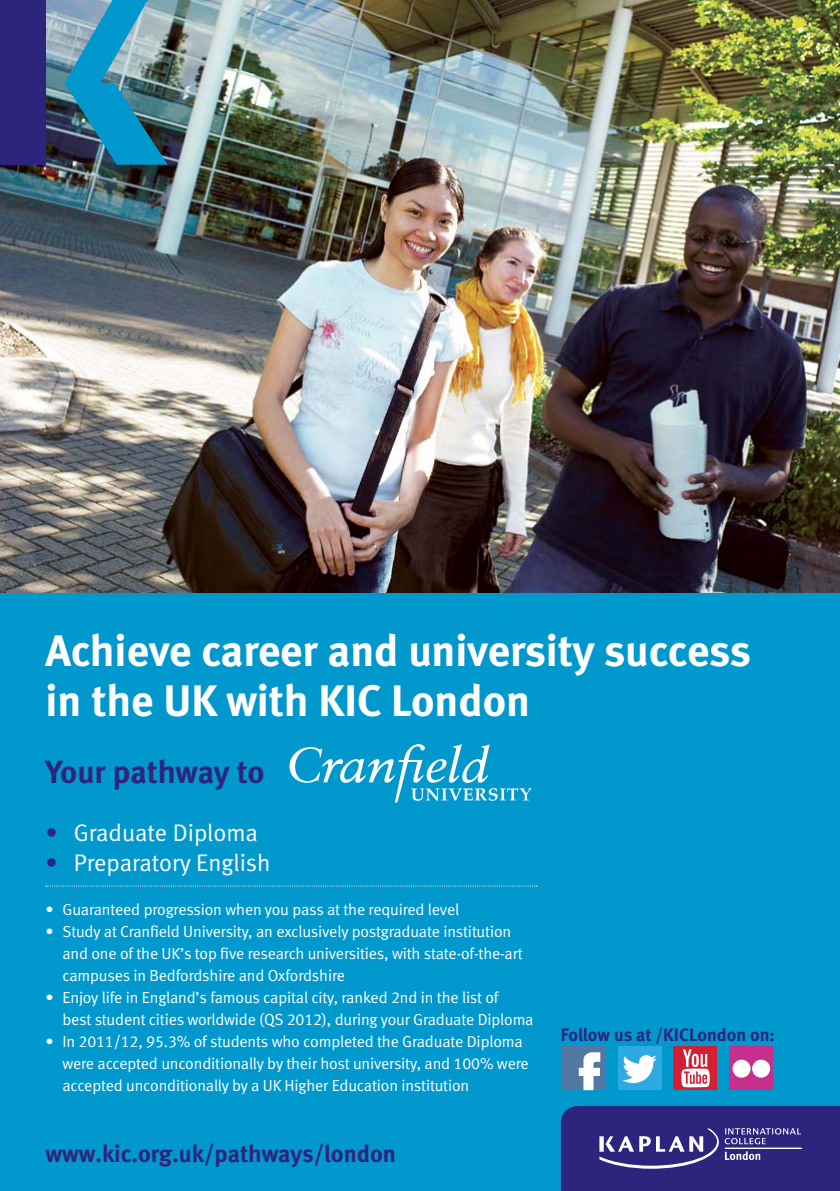
<style>
.page{position:relative;width:840px;height:1191px;background:#fff}
.page>*{position:absolute;margin:0;border:0;box-sizing:border-box;transform-origin:0 0}
.t1{font:44px/50px "Meta Bold LF";color:#fff}
.t2{font:32px "Meta Bold LF";letter-spacing:-.005em;color:#2d257d}
.t3{font:24px "Meta Normal LF";color:#fff}
.t4{font:24px "Meta Bold LF";color:#2d257d}
.t5{font:18px "Meta Bold LF";color:#2d257d}
.t6{font:16px/22px "Meta Normal LF";letter-spacing:-.01em;color:#fff}
.s1{color:#2d257d}
</style>
<div class="page">
<div style="left:0;top:588px;width:839px;height:603px;background:#0098cd"></div>
<img style="left:0;top:0;width:839px;height:592px">
<div style="left:0;top:0;width:45px;height:165px;background:#2d257d"></div>
<img style="left:64px;top:0;width:104px;height:165px">
<svg style="left:289px;top:744px;width:242px;height:58px"></svg>
<svg style="left:46px;top:885px;width:491px;height:1px"></svg>
<svg style="left:560px;top:1106px;width:279px;height:85px;background:#3a3486"></svg>
<hr style="left:724px;top:1147px;width:77px;height:1px;background:#fff">
<div style="left:561px;top:1046px;width:44px;height:44px;background:#5379a3"></div>
<svg style="left:578px;top:1052px;width:22px;height:38px"></svg>
<div style="left:617px;top:1046px;width:44px;height:44px;background:#2caae1"></div>
<svg style="left:622px;top:1055px;width:34px;height:28px"></svg>
<div style="left:673px;top:1046px;width:43px;height:44px;background:#d31f31"></div>
<svg style="left:681px;top:1049px;width:28px;height:38px"></svg>
<div style="left:729px;top:1046px;width:43px;height:44px;background:#c72f8d"></div>
<div style="left:732px;top:1059px;width:18px;height:18px;background:#fff;border-radius:50%"></div>
<div style="left:751px;top:1059px;width:18px;height:18px;background:#fff;border-radius:50%"></div>
<h1 class="t1" style="left:45px;top:625px;width:706px">Achieve career and university success in the UK with KIC London</h1>
<h2 class="t2" style="left:45px;top:753px;width:220px">Your pathway to</h2>
<h3 class="t3" style="left:45px;top:819px;width:214px"><span class="s1">•</span> Graduate Diploma</h3>
<h3 class="t3" style="left:45px;top:849px;width:226px"><span class="s1">•</span> Preparatory English</h3>
<p class="t6" style="left:45px;top:898px;width:415px">• Guaranteed progression when you pass at the required level</p>
<p class="t6" style="left:62px;top:920px;width:461px;text-indent:-17px">• Study at Cranfield University, an exclusively postgraduate institution and one of the UK’s top five research universities, with state-of-the-art campuses in Bedfordshire and Oxfordshire</p>
<p class="t6" style="left:62px;top:986px;width:472px;text-indent:-17px">• Enjoy life in England’s famous capital city, ranked 2nd in the list of<br>best student cities worldwide (QS 2012), during your Graduate Diploma</p>
<p class="t6" style="left:62px;top:1030px;width:467px;text-indent:-17px">• In 2011/12, 95.3% of students who completed the Graduate Diploma were accepted unconditionally by their host university, and 100% were accepted unconditionally by a UK Higher Education institution</p>
<p class="t5" style="left:560px;top:1023px;width:215px">Follow us at /KICLondon on:</p>
<h3 class="t4" style="left:45px;top:1139px;width:352px">www.kic.org.uk/pathways/london</h3>
</div>
